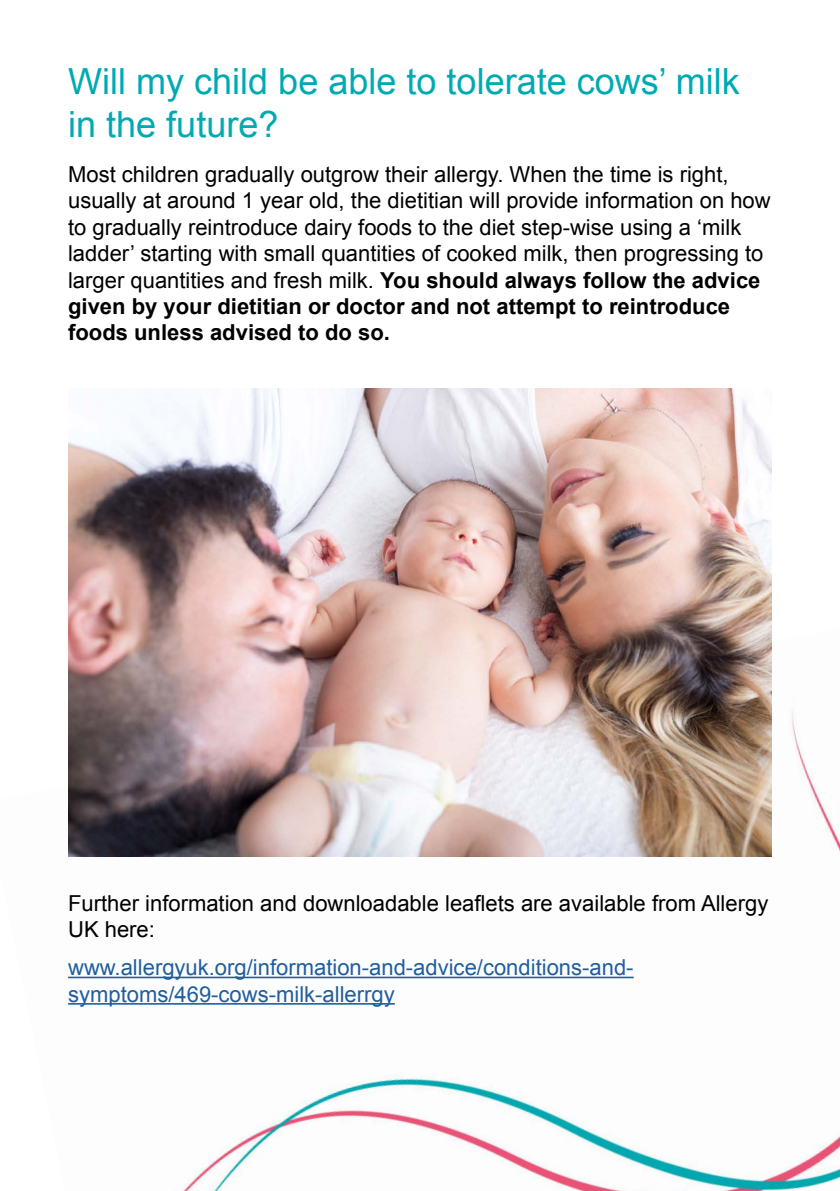
<style>
.page{position:relative;width:840px;height:1191px;background:#fff}
.page>*{position:absolute;margin:0;border:0;box-sizing:border-box;transform-origin:0 0}
.t1{font:36px/43.2px "Arial";color:#00aab3}
.t2{font:22px/26.4px "Arial";color:#000}
.t3{font:22px/26.4px "Arial";color:#215e9e}
.s1{font-weight:700}
</style>
<div class="page">
<img style="left:68px;top:628px;width:771px;height:563px">
<hr style="left:68px;top:976px;width:565px;height:2px;background:#215e9e">
<hr style="left:68px;top:1003px;width:326px;height:1px;background:#215e9e">
<img style="left:68px;top:389px;width:703px;height:467px">
<h1 class="t1" style="left:68px;top:60px;width:672px">Will my child be able to tolerate cows’ milk in the future?</h1>
<p class="t2" style="left:68px;top:161px;width:703px">Most children gradually outgrow their allergy. When the time is right, usually at around 1 year old, the dietitian will provide information on how to gradually reintroduce dairy foods to the diet step-wise using a ‘milk ladder’ starting with small quantities of cooked milk, then progressing to larger quantities and fresh milk. <span class="s1">You should always follow the advice given by your dietitian or doctor and not attempt to reintroduce foods unless advised to do so.</span></p>
<p class="t2" style="left:68px;top:890px;width:701px">Further information and downloadable leaflets are available from Allergy<br>UK here:</p>
<p class="t3" style="left:68px;top:954px;width:566px">www.allergyuk.org/information-and-advice/conditions-and&shy;symptoms/469-cows-milk-allerrgy</p>
</div>
